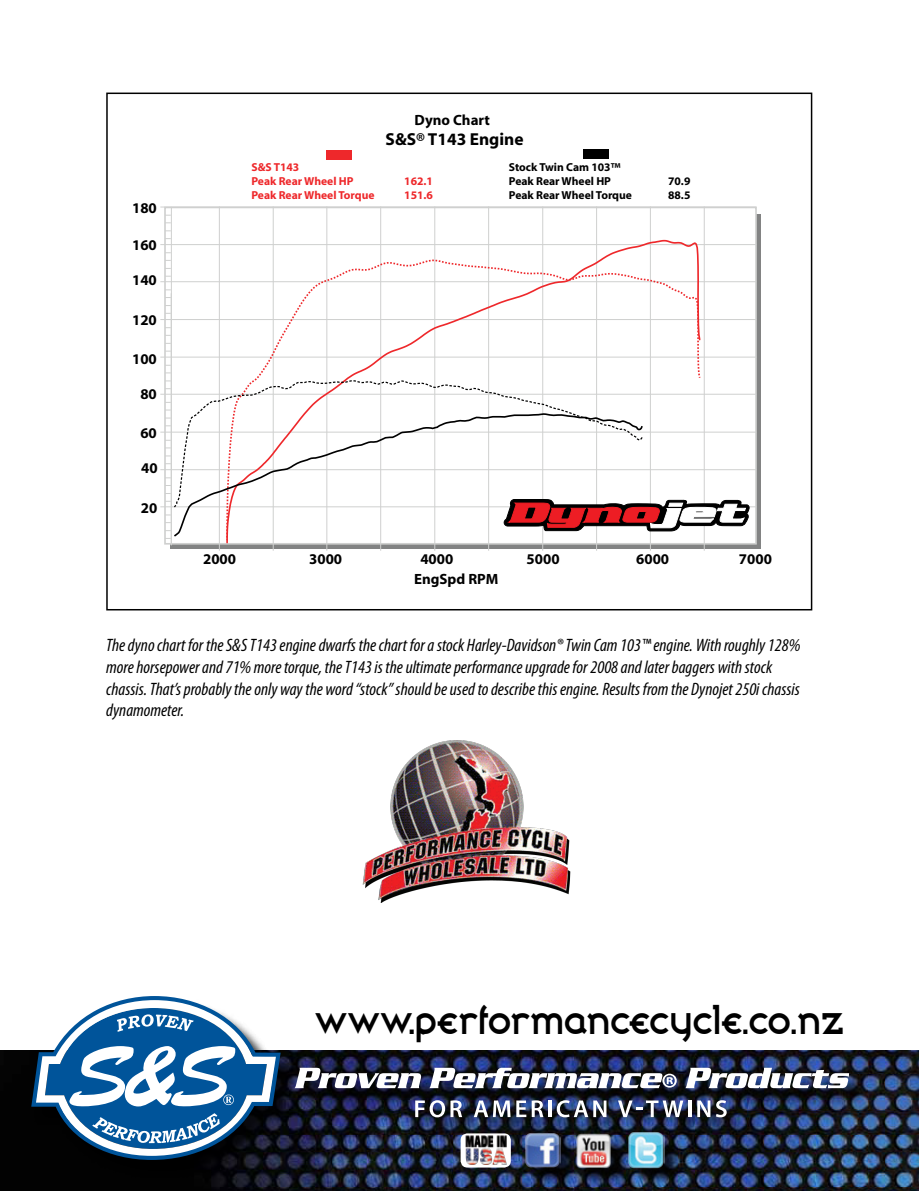
<style>
.page{position:relative;width:919px;height:1191px;background:#fff}
.page>*{position:absolute;margin:0;border:0;box-sizing:border-box;transform-origin:0 0}
.t1{font:40.5px "Broadband ICG Regular";color:#000}
.t2{font:italic condensed 18px/21.6px "Myriad Pro";color:#000}
.t3{font:700 17.4px "Myriad";color:#000}
.t4{font:700 14.85px "Myriad";color:#000}
.t5{font:700 11.55px/14px "Myriad";color:#000}
.t6{font:700 11.55px/14px "Myriad";color:#ee282b}
</style>
<div class="page">
<img style="left:0;top:1050px;width:918px;height:141px">
<svg style="left:34px;top:1050px;width:265px;height:128px;background:#0b0c16"></svg>
<svg style="left:31px;top:996px;width:249px;height:176px"></svg>
<svg style="left:528px;top:1136px;width:49px;height:48px"></svg>
<img style="left:524px;top:1136px;width:36px;height:32px">
<svg style="left:631px;top:1136px;width:50px;height:49px"></svg>
<img style="left:629px;top:1136px;width:36px;height:33px">
<svg style="left:579px;top:1136px;width:50px;height:49px"></svg>
<img style="left:573px;top:1136px;width:40px;height:34px">
<div style="left:460px;top:1133px;width:51px;height:34px;background:#fff;border-radius:7px"></div>
<img style="left:465px;top:1136px;width:42px;height:29px">
<img style="left:298px;top:1070px;width:568px;height:66px">
<svg style="left:294px;top:1067px;width:127px;height:21px"></svg>
<img style="left:429px;top:1067px;width:247px;height:21px">
<img style="left:685px;top:1067px;width:164px;height:21px">
<svg style="left:415px;top:1100px;width:47px;height:17px"></svg>
<svg style="left:473px;top:1100px;width:37px;height:17px"></svg>
<svg style="left:516px;top:1100px;width:27px;height:17px"></svg>
<hr style="left:548px;top:1100px;width:3px;height:17px;background:#fff">
<svg style="left:556px;top:1100px;width:50px;height:17px"></svg>
<svg style="left:618px;top:1100px;width:65px;height:17px"></svg>
<hr style="left:688px;top:1100px;width:3px;height:17px;background:#fff">
<svg style="left:697px;top:1100px;width:29px;height:17px"></svg>
<hr style="left:171px;top:207px;width:1px;height:338px;background:#cfd0cf">
<hr style="left:219px;top:206px;width:1px;height:345px;background:#cfd0cf">
<hr style="left:273px;top:206px;width:1px;height:345px;background:#cfd0cf">
<hr style="left:326px;top:206px;width:1px;height:345px;background:#cfd0cf">
<hr style="left:380px;top:206px;width:1px;height:345px;background:#cfd0cf">
<hr style="left:434px;top:206px;width:1px;height:345px;background:#cfd0cf">
<hr style="left:488px;top:206px;width:1px;height:345px;background:#cfd0cf">
<hr style="left:542px;top:206px;width:1px;height:345px;background:#cfd0cf">
<hr style="left:596px;top:206px;width:1px;height:345px;background:#cfd0cf">
<hr style="left:650px;top:206px;width:1px;height:345px;background:#cfd0cf">
<hr style="left:703px;top:206px;width:1px;height:345px;background:#cfd0cf">
<hr style="left:160px;top:506px;width:596px;height:1px;background:#cfd0cf">
<hr style="left:160px;top:469px;width:596px;height:1px;background:#cfd0cf">
<hr style="left:160px;top:432px;width:596px;height:1px;background:#cfd0cf">
<hr style="left:160px;top:394px;width:596px;height:1px;background:#cfd0cf">
<hr style="left:160px;top:357px;width:596px;height:1px;background:#cfd0cf">
<hr style="left:160px;top:319px;width:596px;height:1px;background:#cfd0cf">
<hr style="left:160px;top:281px;width:596px;height:1px;background:#cfd0cf">
<hr style="left:160px;top:244px;width:596px;height:1px;background:#cfd0cf">
<hr style="left:160px;top:207px;width:596px;height:1px;background:#cfd0cf">
<svg style="left:225px;top:239px;width:476px;height:305px"></svg>
<svg style="left:225px;top:259px;width:476px;height:281px"></svg>
<div style="left:326px;top:151px;width:25px;height:9px;background:#ee282b"></div>
<svg style="left:643px;top:499px;width:106px;height:32px"></svg>
<svg style="left:174px;top:512px;width:469px;height:25px"></svg>
<svg style="left:173px;top:379px;width:470px;height:133px"></svg>
<div style="left:583px;top:149px;width:25px;height:9px;background:#000"></div>
<div style="left:106px;top:93px;width:706px;height:517px;border:2px solid #000"></div>
<img style="left:362px;top:740px;width:209px;height:162px">
<p class="t4" style="left:132px;top:200px;width:26px">180</p>
<p class="t4" style="left:132px;top:237px;width:26px">160</p>
<p class="t4" style="left:132px;top:272px;width:26px">140</p>
<p class="t4" style="left:132px;top:312px;width:26px">120</p>
<p class="t4" style="left:132px;top:351px;width:26px">100</p>
<p class="t4" style="left:140px;top:386px;width:18px">80</p>
<p class="t4" style="left:140px;top:425px;width:18px">60</p>
<p class="t4" style="left:141px;top:460px;width:18px">40</p>
<p class="t4" style="left:141px;top:500px;width:18px">20</p>
<p class="t6" style="left:251px;top:161px;width:104px">S&amp;S T143<br>Peak Rear Wheel HP</p>
<p class="t4" style="left:414px;top:112px;width:77px">Dyno Chart</p>
<p class="t3" style="left:385px;top:130px;width:139px">S&amp;S® T143 Engine</p>
<p class="t6" style="left:404px;top:175px;width:30px">162.1</p>
<p class="t5" style="left:509px;top:161px;width:113px">Stock Twin Cam 103™<br>Peak Rear Wheel HP</p>
<p class="t5" style="left:668px;top:175px;width:24px">70.9</p>
<p class="t6" style="left:251px;top:189px;width:125px">Peak Rear Wheel Torque</p>
<p class="t6" style="left:404px;top:189px;width:30px">151.6</p>
<p class="t5" style="left:509px;top:189px;width:125px">Peak Rear Wheel Torque</p>
<p class="t5" style="left:668px;top:189px;width:24px">88.5</p>
<p class="t4" style="left:203px;top:551px;width:35px">2000</p>
<p class="t4" style="left:309px;top:551px;width:35px">3000</p>
<p class="t4" style="left:420px;top:551px;width:35px">4000</p>
<p class="t4" style="left:526px;top:551px;width:35px">5000</p>
<p class="t4" style="left:636px;top:551px;width:35px">6000</p>
<p class="t4" style="left:738px;top:551px;width:35px">7000</p>
<p class="t4" style="left:414px;top:571px;width:86px">EngSpd RPM</p>
<p class="t2" style="left:106px;top:634px;width:695px">The dyno chart for the S&amp;S T143 engine dwarfs the chart for a stock Harley-Davidson® Twin Cam 103™ engine. With roughly 128% more horsepower and 71% more torque, the T143 is the ultimate performance upgrade for 2008 and later baggers with stock chassis. That’s probably the only way the word “stock” should be used to describe this engine. Results from the Dynojet 250i chassis dynamometer.</p>
<p class="t1" style="left:315px;top:988px;width:531px">www.performancecycle.co.nz</p>
</div>
